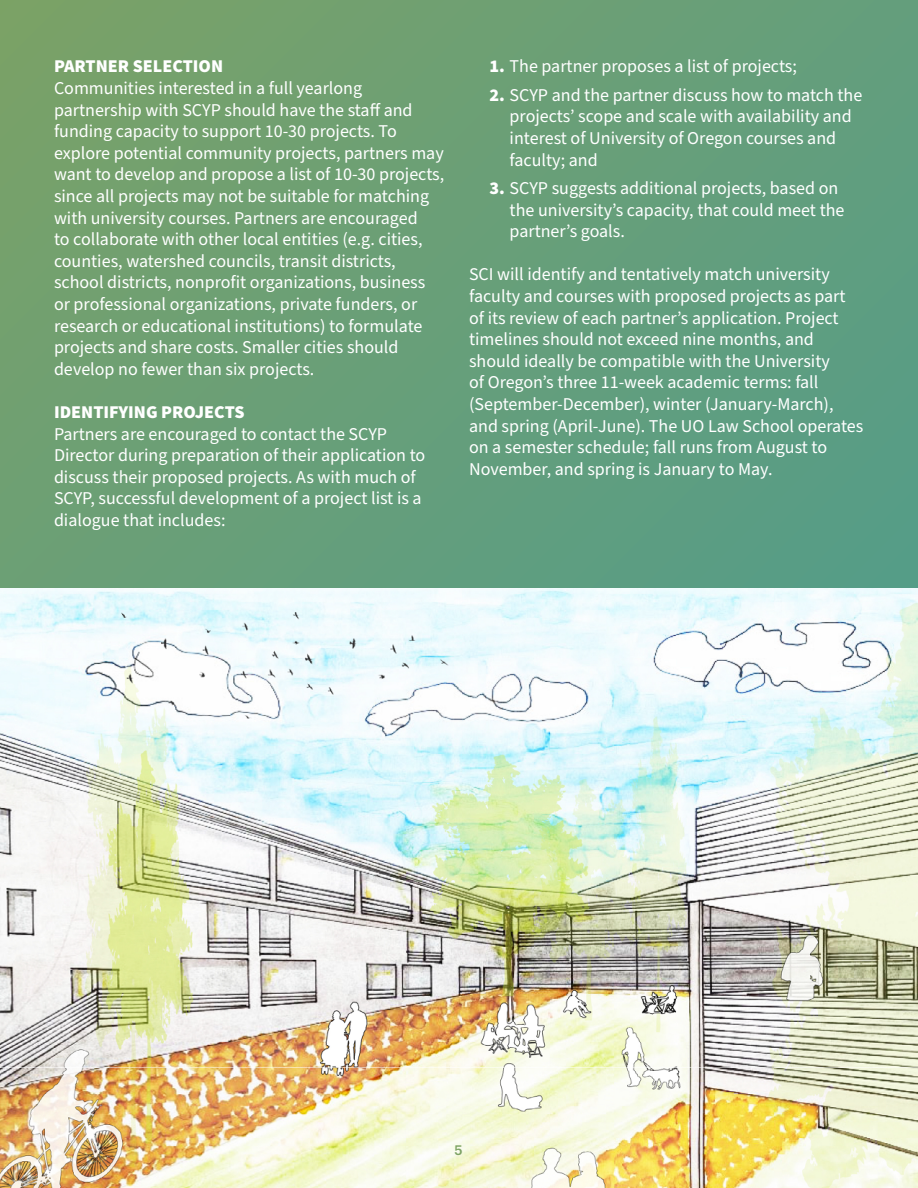
<style>
.page{position:relative;width:918px;height:1188px;background:#fff}
.page>*{position:absolute;margin:0;border:0;box-sizing:border-box;transform-origin:0 0}
.t1{font:18px/21.6px "Source Sans Pro";color:#fff}
.t2{font:900 18px "Source Sans Pro";color:#fff}
.t3{font:500 13.5px "Graphik";color:#7ca263}
.s1{font-weight:900}
.s2{font-size:17.85px}
</style>
<div class="page">
<img style="left:0;top:588px;width:918px;height:600px">
<div style="left:0;top:0;width:918px;height:588px;background:linear-gradient(to right,#74a16e,#5c9d83)"></div>
<p class="t2" style="left:54px;top:54px;width:171px">PARTNER SELECTION</p>
<p class="t1" style="left:54px;top:78px;width:392px">Communities interested in a full yearlong partnership with SCYP should have the staff and funding capacity to support 10-30 projects. To explore potential community projects, partners may want to develop and propose a list of 10-30 projects, since all projects may not be suitable for matching with university courses. Partners are encouraged<br>to collaborate with other local entities (e.g. cities, counties, watershed councils, transit districts, school districts, nonprofit organizations, business or professional organizations, private funders, or research or educational institutions) to formulate projects and share costs. Smaller cities should develop no fewer than six projects.</p>
<p class="t2" style="left:54px;top:400px;width:192px">IDENTIFYING PROJECTS</p>
<p class="t1" style="left:54px;top:423px;width:373px">Partners are encouraged to contact the SCYP Director during preparation of their application to discuss their proposed projects. As with much of SCYP, successful development of a project list is a dialogue that includes:</p>
<p class="t1" style="left:489px;top:56px;width:309px"><span class="s1">1.</span> The partner proposes a list of projects;</p>
<p class="t1" style="left:510px;top:85px;width:354px;text-indent:-20px"><span class="s1">2.</span> SCYP and the partner discuss how to match the projects’ scope and scale with availability and interest of University of Oregon courses and faculty; and</p>
<p class="t1" style="left:510px;top:178px;width:336px;text-indent:-20px"><span class="s1">3.</span> SCYP suggests additional projects, based on the university’s capacity, that could meet the partner’s goals.</p>
<p class="t1" style="left:469px;top:264px;width:396px"><span class="s2">S</span>CI will identify and tentatively match university faculty and courses with proposed projects as part of its review of each partner’s application. Project timelines should not exceed nine months, and should ideally be compatible with the University<br>of Oregon’s three 11-week academic terms: fall (September-December), winter (January-March), and spring (April-June). The UO Law School operates on a semester schedule; fall runs from August to November, and spring is January to May.</p>
<p class="t3" style="left:455px;top:1140px;width:10px">5</p>
</div>
